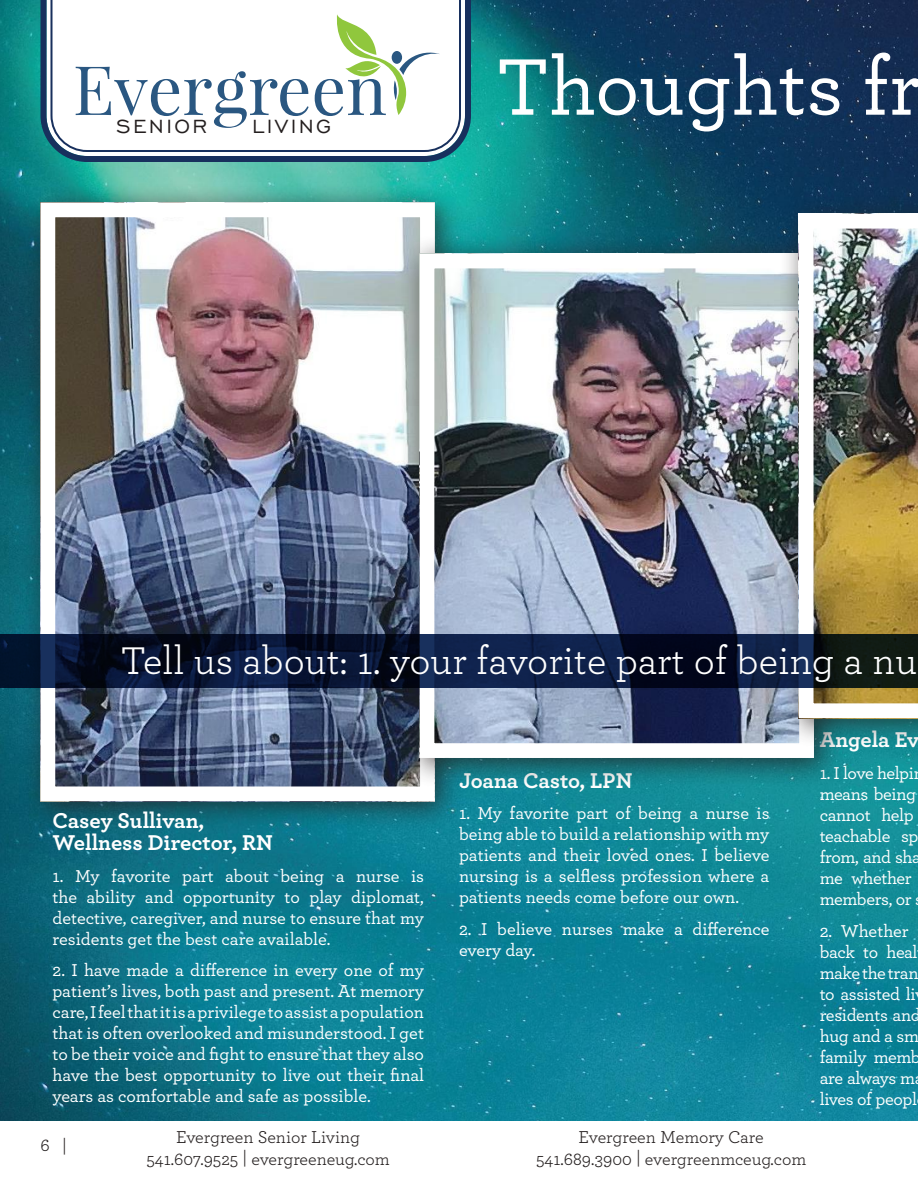
<style>
.page{position:relative;width:918px;height:1188px;background:#fff}
.page>*{position:absolute;margin:0;border:0;box-sizing:border-box;transform-origin:0 0}
.t1{font:500 84px "Archer Pro";color:#fff}
.t2{font:68.25px "Playfair Display";color:#2a5781}
.t3{font:40.5px "Archer Pro";color:#fff}
.t4{font:24.45px "Engravers Gothic BT";letter-spacing:.1em;color:#241f1f}
.t5{font:700 22.5px/21.9px "Archer Pro";color:#fff}
.t6{font:500 18px/21px "Archer Pro";letter-spacing:-.01em;color:#fff;text-align:justify}
.t7{font:18px/21.6px "Archer Pro";color:#241f1f;text-align:center}
</style>
<div class="page">
<img style="left:0;top:0;width:918px;height:1120px">
<div style="left:21px;top:183px;width:444px;height:648px;background:#241f1f;opacity:.75"></div>
<img style="left:40px;top:202px;width:395px;height:599px">
<div style="left:400px;top:234px;width:444px;height:554px;background:#241f1f;opacity:.75"></div>
<img style="left:436px;top:270px;width:343px;height:472px">
<div style="left:779px;top:194px;width:139px;height:555px;background:#241f1f;opacity:.75"></div>
<img style="left:799px;top:214px;width:119px;height:504px">
<svg style="left:38px;top:0;width:436px;height:165px"></svg>
<svg style="left:49px;top:0;width:413px;height:153px"></svg>
<svg style="left:332px;top:14px;width:108px;height:101px"></svg>
<svg style="left:0;top:634px;width:918px;height:54px;background:#091632"></svg>
<h2 class="t2" style="left:73px;top:47px;width:316px">Evergreen</h2>
<h3 class="t4" style="left:116px;top:113px;width:93px">SENIOR</h3>
<h3 class="t4" style="left:252px;top:113px;width:81px">LIVING</h3>
<h1 class="t1" style="left:496px;top:26px;width:426px">Thoughts fr</h1>
<h3 class="t3" style="left:120px;top:633px;width:798px">Tell us about: 1. your favorite part of being a nu</h3>
<p class="t5" style="left:52px;top:808px;width:222px">Casey Sullivan,<br>Wellness Director, RN</p>
<p class="t6" style="left:52px;top:864px;width:373px">1. My favorite part about being a nurse is the ability and opportunity to play diplomat, detective, caregiver, and nurse to ensure that my residents get the best care available.</p>
<p class="t6" style="left:52px;top:959px;width:373px">2. I have made a difference in every one of my patient’s lives, both past and present. At memory care, I feel that it is a privilege to assist a population that is often overlooked and misunderstood. I get to be their voice and fight to ensure that they also have the best opportunity to live out their final years as comfortable and safe as possible.</p>
<p class="t5" style="left:459px;top:768px;width:175px">Joana Casto, LPN</p>
<p class="t6" style="left:459px;top:802px;width:312px">1. My favorite part of being a nurse is being able to build a relationship with my patients and their loved ones. I believe nursing is a selfless profession where a patients needs come before our own.</p>
<p class="t6" style="left:459px;top:918px;width:312px">2. I believe nurses make a difference every day.</p>
<p class="t7" style="left:40px;top:1133px;width:28px">6 |</p>
<p class="t7" style="left:536px;top:1125px;width:272px">Evergreen Memory Care<br>541.689.3900 | evergreenmceug.com</p>
<p class="t7" style="left:146px;top:1125px;width:245px">Evergreen Senior Living<br>541.607.9525 | evergreeneug.com</p>
<p class="t5" style="left:820px;top:727px;width:101px">Angela Ev</p>
<p class="t6" style="left:820px;top:761px;width:103px;text-align:left">1. I love helpi means being cannot help teachable sp from, and sha me whether members, or</p>
<p class="t6" style="left:820px;top:919px;width:103px;text-align:left">2. Whether back to heal make the tran to assisted li residents and hug and a sm family memb are always m lives of peopl</p>
</div>
